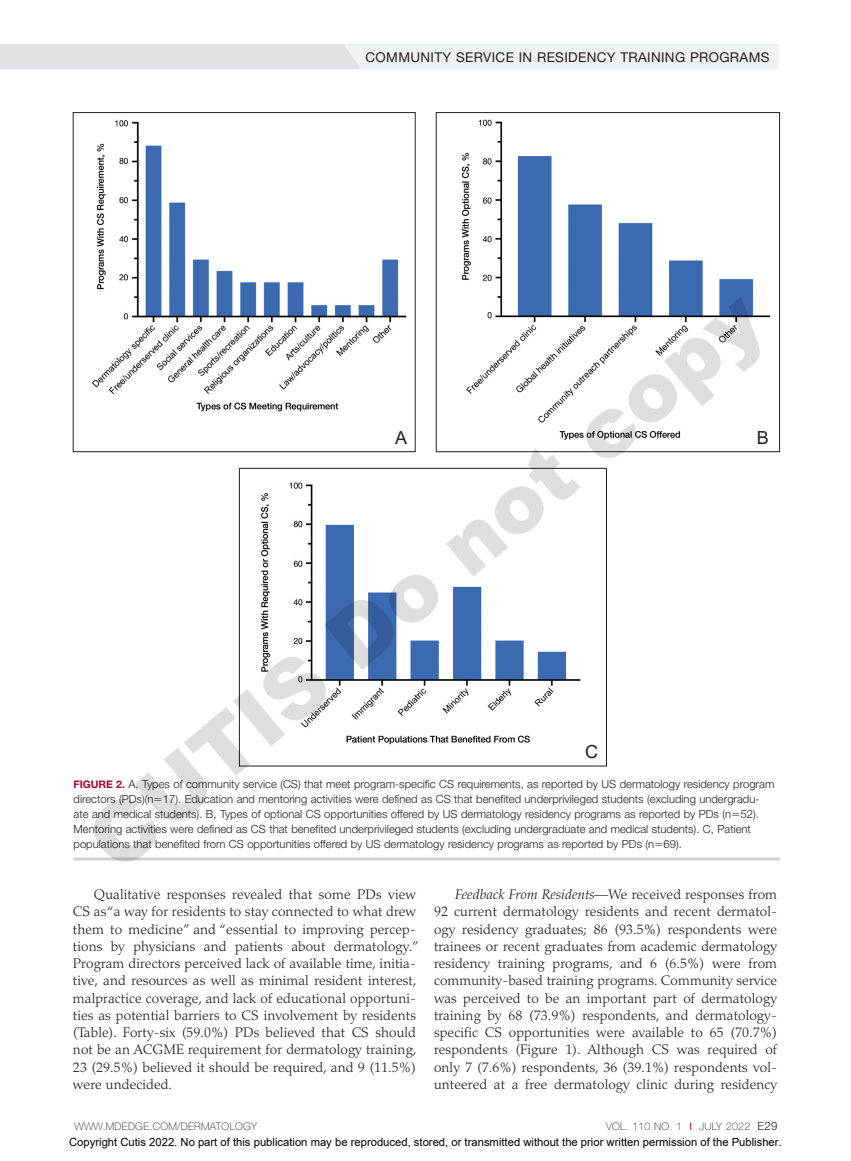
<style>
.page{position:relative;width:851px;height:1161px;background:#fff}
.page>*{position:absolute;margin:0;border:0;box-sizing:border-box;transform-origin:0 0}
.t1{font:900 82.5px "Arial";color:rgb(0 0 0/.13)}
.t2{font:18px "Arial";color:#231f20}
.body_indent{font:300 13.8px/17.2px "Palatino LT Std";letter-spacing:.01em;color:#231f20}
.t3{font:13.5px "Helvetica Neue LT Std";letter-spacing:.025em;color:#231f20}
.t4{font:300 11.25px/15px "Helvetica Neue LT Std";color:#231f20}
.t5{font:11.25px "Arial";color:#000}
.t6{font:100 10.5px "Helvetica Neue LT Std";letter-spacing:.025em;color:#231f20}
.s1{font-weight:700;font-size:10.5px;color:#a90332}
.s2{font-style:italic}
.s3{font-weight:400;color:#a90332}
.s4{font-weight:300;font-size:11.4px}
</style>
<div class="page">
<div style="left:0;top:44px;width:778px;height:25px;background:#e1e2e4"></div>
<div style="left:345px;top:45px;width:433px;height:24px;background:#f0f1f2"></div>
<img style="left:91px;top:120px;width:316px;height:292px">
<div style="left:73px;top:112px;width:342px;height:340px;border:1px solid #231f20"></div>
<img style="left:462px;top:119px;width:309px;height:321px">
<div style="left:436px;top:112px;width:344px;height:340px;border:1px solid #231f20"></div>
<img style="left:261px;top:482px;width:320px;height:263px">
<div style="left:239px;top:468px;width:368px;height:298px;border:1px solid #231f20"></div>
<hr style="left:74px;top:858px;width:705px;height:3px;background:#d1d2d4">
<svg style="left:755px;top:428px;width:15px;height:12px"></svg>
<p class="t3" style="left:365px;top:49px;width:405px">COMMUNITY SERVICE IN RESIDENCY TRAINING PROGRAMS</p>
<h1 class="t1" style="left:61px;top:806px;width:850px;rotate:-40deg">CUTIS Do not copy</h1>
<p class="t2" style="left:395px;top:425px;width:14px">A</p>
<p class="t2" style="left:756px;top:425px;width:14px">B</p>
<p class="t2" style="left:585px;top:740px;width:14px">C</p>
<p class="t4" style="left:74px;top:776px;width:702px"><span class="s1">FIGURE 2.</span> A, Types of community service (CS) that meet program-specific CS requirements, as reported by US dermatology residency program directors (PDs)(n 17). Education and mentoring activities were defined as CS that benefited underprivileged students (excluding undergradu&shy;ate and medical students). B, Types of optional CS opportunities offered by US dermatology residency programs as reported by PDs (n 52).<br>Mentoring activities were defined as CS that benefited underprivileged students (excluding undergraduate and medical students). C, Patient populations that benefited from CS opportunities offered by US dermatology residency programs as reported by PDs (n 69).</p>
<p class="body_indent" style="left:73px;top:886px;width:347px;text-indent:21px">Qualitative responses revealed that some PDs view CS as “a way for residents to stay connected to what drew them to medicine” and “essential to improving percep&shy;tions by physicians and patients about dermatology.” Program directors perceived lack of available time, initia&shy;tive, and resources as well as minimal resident interest, malpractice coverage, and lack of educational opportuni&shy;ties as potential barriers to CS involvement by residents (Table). Forty-six (59.0%) PDs believed that CS should not be an ACGME requirement for dermatology training, 23 (29.5%) believed it should be required, and 9 (11.5%) were undecided.</p>
<p class="body_indent" style="left:434px;top:886px;width:344px;text-align:justify;text-indent:21px"><span class="s2">Feedback From Residents</span>—We received responses from 92 current dermatology residents and recent dermatol&shy;ogy residency graduates; 86 (93.5%) respondents were trainees or recent graduates from academic dermatology residency training programs, and 6 (6.5%) were from community-based training programs. Community service was perceived to be an important part of dermatology training by 68 (73.9%) respondents, and dermatology&shy;specific CS opportunities were available to 65 (70.7%) respondents (Figure 1). Although CS was required of only 7 (7.6%) respondents, 36 (39.1%) respondents vol&shy;unteered at a free dermatology clinic during residency</p>
<p class="t6" style="left:74px;top:1120px;width:184px">WWW.MDEDGE.COM/DERMATOLOGY</p>
<p class="t6" style="left:606px;top:1120px;width:173px">VOL. 110 NO. 1 <span class="s3">I</span> JULY 2022 <span class="s4">E29</span></p>
<p class="t5" style="left:69px;top:1134px;width:714px">Copyright Cutis 2022. No part of this publication may be reproduced, stored, or transmitted without the prior written permission of the Publisher.</p>
</div>
